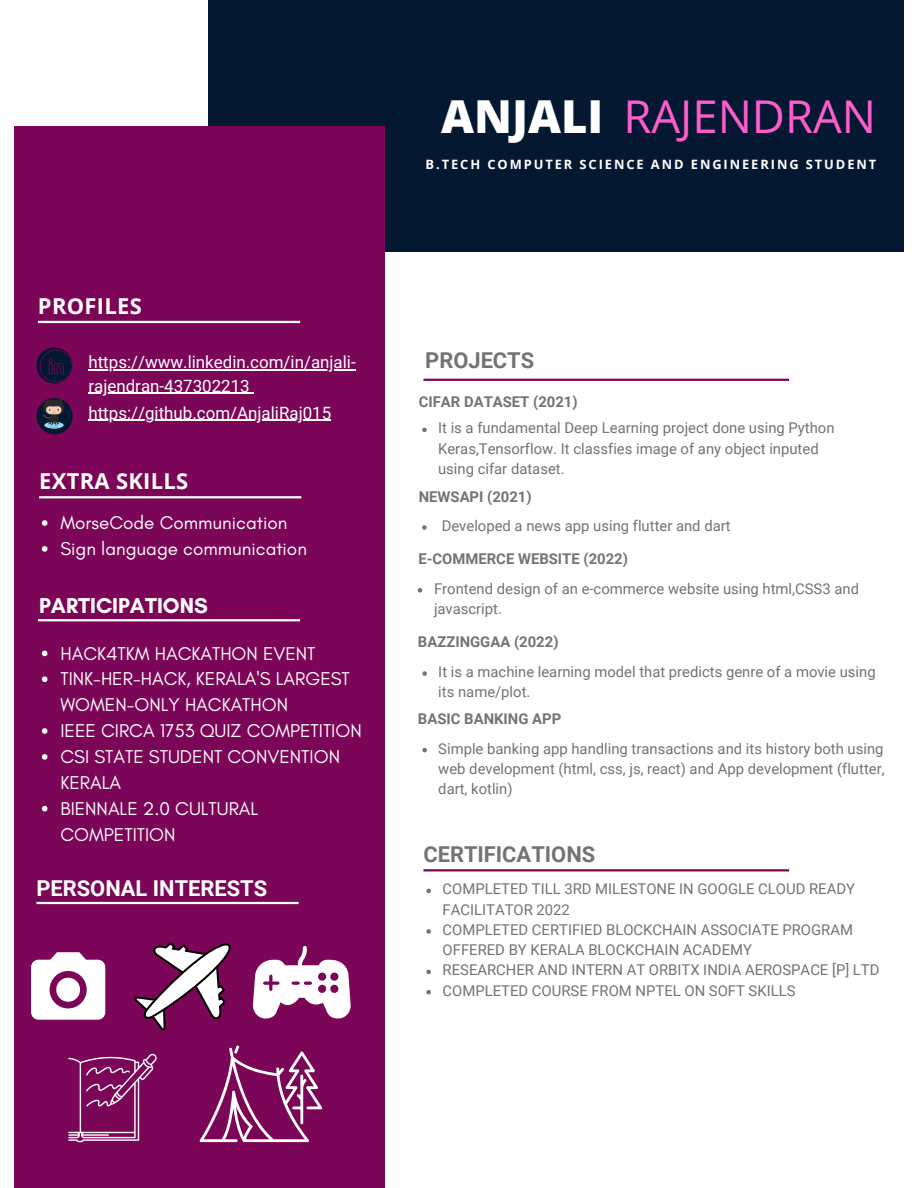
<style>
.page{position:relative;width:918px;height:1188px;background:#fff}
.page>*{position:absolute;margin:0;border:0;box-sizing:border-box;transform-origin:0 0}
.t1{font:45.45px "Open Sans Hebrew";color:#ff5dcc}
.t2{font:700 21.9px "Roboto";color:#737373}
.t3{font:700 21.9px "Open Sans";letter-spacing:.015em;color:#fff}
.t4{font:700 21.9px "Roboto";color:#fff}
.t5{font:700 21.9px "Glacial Indifference";color:#fff}
.t6{font:18.9px/25.8px "Glacial Indifference";color:#fff}
.t7{font:16.95px/23.7px "Roboto";color:#fff}
.t8{font:14.85px/20.2px "Roboto";color:#737373}
.t9{font:700 14.85px "Roboto";color:#737373}
.t10{font:700 12.9px "Open Sans";letter-spacing:.15em;color:#fff}
.s1{font-family:"Open Sans";font-weight:800;color:#fff}
</style>
<div class="page">
<div style="left:208px;top:0;width:695px;height:252px;background:#041832"></div>
<div style="left:14px;top:126px;width:370px;height:1062px;background:#7b0556"></div>
<svg style="left:36px;top:347px;width:37px;height:37px"></svg>
<hr style="left:38px;top:321px;width:262px;height:2px;background:#fff">
<hr style="left:39px;top:496px;width:262px;height:2px;background:#fff">
<hr style="left:423px;top:379px;width:366px;height:2px;background:#7b0556">
<hr style="left:423px;top:869px;width:366px;height:2px;background:#7b0556">
<div style="left:36px;top:398px;width:37px;height:36px;background:#041832;border-radius:50%"></div>
<svg style="left:40px;top:350px;width:33px;height:32px"></svg>
<svg style="left:37px;top:398px;width:34px;height:31px"></svg>
<hr style="left:38px;top:619px;width:262px;height:2px;background:#fff">
<svg style="left:31px;top:952px;width:74px;height:68px"></svg>
<svg style="left:253px;top:946px;width:98px;height:73px"></svg>
<hr style="left:36px;top:902px;width:263px;height:2px;background:#fff">
<svg style="left:134px;top:942px;width:97px;height:89px"></svg>
<svg style="left:68px;top:1053px;width:89px;height:89px"></svg>
<svg style="left:200px;top:1046px;width:122px;height:96px"></svg>
<hr style="left:88px;top:369px;width:268px;height:1px;background:#fff">
<hr style="left:88px;top:393px;width:162px;height:1px;background:#fff">
<svg style="left:418px;top:588px;width:4px;height:5px"></svg>
<svg style="left:422px;top:525px;width:5px;height:5px"></svg>
<svg style="left:422px;top:428px;width:5px;height:4px"></svg>
<svg style="left:422px;top:671px;width:5px;height:5px"></svg>
<svg style="left:426px;top:889px;width:5px;height:4px"></svg>
<svg style="left:426px;top:929px;width:5px;height:5px"></svg>
<svg style="left:426px;top:970px;width:5px;height:4px"></svg>
<svg style="left:426px;top:990px;width:5px;height:4px"></svg>
<svg style="left:422px;top:748px;width:5px;height:4px"></svg>
<hr style="left:88px;top:420px;width:243px;height:1px;background:#fff">
<svg style="left:42px;top:520px;width:6px;height:6px"></svg>
<svg style="left:42px;top:546px;width:6px;height:6px"></svg>
<svg style="left:42px;top:651px;width:6px;height:5px"></svg>
<svg style="left:42px;top:676px;width:6px;height:6px"></svg>
<svg style="left:42px;top:728px;width:6px;height:6px"></svg>
<svg style="left:42px;top:754px;width:6px;height:6px"></svg>
<svg style="left:42px;top:806px;width:6px;height:5px"></svg>
<h2 class="t3" style="left:38px;top:291px;width:105px">PROFILES</h2>
<p class="t7" style="left:88px;top:350px;width:269px">https://www.linkedin.com/in/anjali&shy;rajendran-437302213</p>
<p class="t7" style="left:88px;top:401px;width:244px">https://github.com/AnjaliRaj015</p>
<h2 class="t3" style="left:39px;top:466px;width:151px">EXTRA SKILLS</h2>
<p class="t6" style="left:60px;top:510px;width:248px">MorseCode Communication<br>Sign language communication</p>
<h2 class="t5" style="left:39px;top:592px;width:170px">PARTICIPATIONS</h2>
<p class="t6" style="left:60px;top:640px;width:303px">HACK4TKM HACKATHON EVENT<br>TINK-HER-HACK, KERALA'S LARGEST<br>WOMEN-ONLY HACKATHON<br>IEEE CIRCA 1753 QUIZ COMPETITION<br>CSI STATE STUDENT CONVENTION<br>KERALA<br>BIENNALE 2.0 CULTURAL<br>COMPETITION</p>
<h2 class="t4" style="left:36px;top:876px;width:232px">PERSONAL INTERESTS</h2>
<h1 class="t1" style="left:441px;top:84px;width:437px"><span class="s1">ANJALI</span> RAJENDRAN</h1>
<p class="t10" style="left:426px;top:155px;width:452px">B.TECH COMPUTER SCIENCE AND ENGINEERING STUDENT</p>
<h2 class="t2" style="left:425px;top:347px;width:111px">PROJECTS</h2>
<p class="t9" style="left:419px;top:393px;width:160px">CIFAR DATASET (2021)</p>
<p class="t8" style="left:438px;top:418px;width:398px">It is a fundamental Deep Learning project done using Python<br>Keras,Tensorflow. It classfies image of any object inputed using cifar dataset.</p>
<p class="t9" style="left:419px;top:489px;width:114px">NEWSAPI (2021)</p>
<p class="t8" style="left:442px;top:516px;width:290px">Developed a news app using flutter and dart</p>
<p class="t9" style="left:418px;top:550px;width:211px">E-COMMERCE WEBSITE (2022)</p>
<p class="t8" style="left:434px;top:578px;width:427px">Frontend design of an e-commerce website using html,CSS3 and javascript.</p>
<p class="t9" style="left:418px;top:633px;width:142px">BAZZINGGAA (2022)</p>
<p class="t8" style="left:438px;top:662px;width:439px">It is a machine learning model that predicts genre of a movie using its name/plot.</p>
<p class="t9" style="left:418px;top:710px;width:145px">BASIC BANKING APP</p>
<p class="t8" style="left:438px;top:738px;width:448px;text-align:justify">Simple banking app handling transactions and its history both using web development (html, css, js, react) and App development (flutter, dart, kotlin)</p>
<h2 class="t2" style="left:423px;top:842px;width:173px">CERTIFICATIONS</h2>
<p class="t8" style="left:443px;top:879px;width:438px">COMPLETED TILL 3RD MILESTONE IN GOOGLE CLOUD READY FACILITATOR 2022<br>COMPLETED CERTIFIED BLOCKCHAIN ASSOCIATE PROGRAM OFFERED BY KERALA BLOCKCHAIN ACADEMY<br>RESEARCHER AND INTERN AT ORBITX INDIA AEROSPACE [P] LTD COMPLETED COURSE FROM NPTEL ON SOFT SKILLS</p>
</div>
